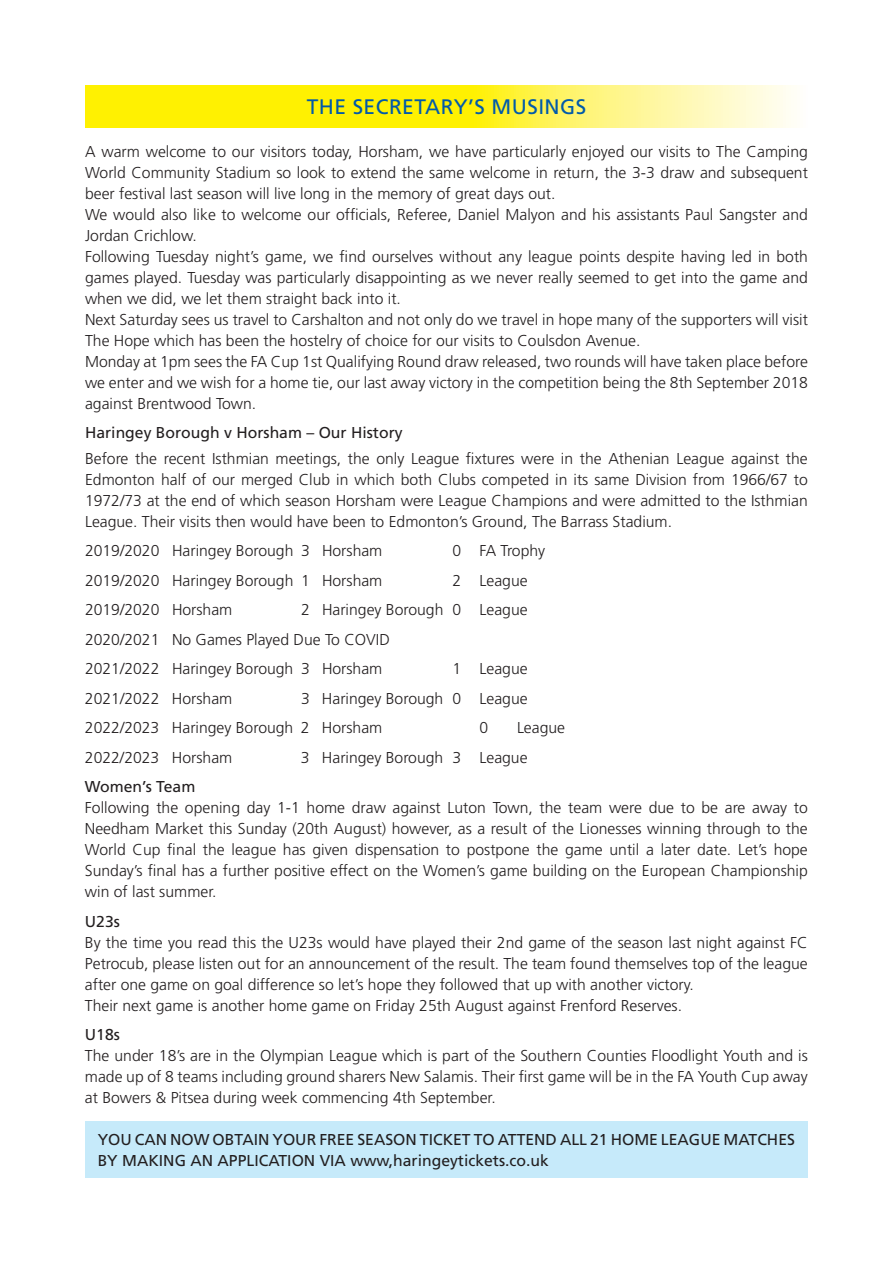
<style>
.page{position:relative;width:893px;height:1263px;background:#fff}
.page>*{position:absolute;margin:0;border:0;box-sizing:border-box;transform-origin:0 0}
.t1{font:21px "Frutiger";letter-spacing:.02em;color:#015aaa}
.t2{font:300 15.75px/21px "Frutiger CE";color:#231f20}
.t3{font:15.75px/21px "Frutiger";color:#231f20}
.t4{font:15.75px "Frutiger CE";color:#231f20}
</style>
<div class="page">
<div style="left:85px;top:1121px;width:723px;height:57px;background:#c6eafa"></div>
<svg style="left:85px;top:85px;width:706px;height:43px;background:#fff33f"></svg>
<h1 class="t1" style="left:307px;top:94px;width:281px">THE SECRETARY’S MUSINGS</h1>
<p class="t2" style="left:85px;top:141px;width:724px">A warm welcome to our visitors today, Horsham, we have particularly enjoyed our visits to The Camping World Community Stadium so look to extend the same welcome in return, the 3-3 draw and subsequent beer festival last season will live long in the memory of great days out.<br>We would also like to welcome our officials, Referee, Daniel Malyon and his assistants Paul Sangster and Jordan Crichlow.<br>Following Tuesday night’s game, we find ourselves without any league points despite having led in both games played. Tuesday was particularly disappointing as we never really seemed to get into the game and when we did, we let them straight back into it.<br>Next Saturday sees us travel to Carshalton and not only do we travel in hope many of the supporters will visit The Hope which has been the hostelry of choice for our visits to Coulsdon Avenue.<br>Monday at 1pm sees the FA Cup 1st Qualifying Round draw released, two rounds will have taken place before we enter and we wish for a home tie, our last away victory in the competition being the 8th September 2018 against Brentwood Town.</p>
<p class="t4" style="left:85px;top:424px;width:319px">Haringey Borough v Horsham – Our History</p>
<p class="t2" style="left:85px;top:447px;width:724px;text-align:justify">Before the recent Isthmian meetings, the only League fixtures were in the Athenian League against the Edmonton half of our merged Club in which both Clubs competed in its same Division from 1966/67 to 1972/73 at the end of which season Horsham were League Champions and were admitted to the Isthmian League. Their visits then would have been to Edmonton’s Ground, The Barrass Stadium.</p>
<p class="t2" style="left:85px;top:540px;width:299px">2019/2020 Haringey Borough 3 Horsham</p>
<p class="t2" style="left:453px;top:540px;width:94px">0 FA Trophy</p>
<p class="t2" style="left:85px;top:569px;width:299px">2019/2020 Haringey Borough 1 Horsham</p>
<p class="t2" style="left:453px;top:569px;width:77px">2 League</p>
<p class="t2" style="left:85px;top:599px;width:149px">2019/2020 Horsham</p>
<p class="t2" style="left:85px;top:595px;width:444px;line-height:29.5px;text-indent:216px">2 Haringey Borough 0 League<br>2020/2021 No Games Played Due To COVID<br>2021/2022 Haringey Borough 3 Horsham</p>
<p class="t2" style="left:452px;top:658px;width:77px">1 League</p>
<p class="t2" style="left:85px;top:683px;width:444px;line-height:29.5px;text-indent:216px">3 Haringey Borough 0 League<br>2022/2023 Haringey Borough 2 Horsham</p>
<p class="t2" style="left:85px;top:687px;width:149px">2021/2022 Horsham</p>
<p class="t2" style="left:479px;top:717px;width:10px">0</p>
<p class="t2" style="left:517px;top:717px;width:50px">League</p>
<p class="t2" style="left:85px;top:746px;width:149px">2022/2023 Horsham</p>
<p class="t2" style="left:301px;top:746px;width:228px">3 Haringey Borough 3 League</p>
<p class="t3" style="left:85px;top:776px;width:112px">Women’s Team</p>
<p class="t2" style="left:85px;top:797px;width:724px;text-align:justify">Following the opening day 1-1 home draw against Luton Town, the team were due to be are away to Needham Market this Sunday (20th August) however, as a result of the Lionesses winning through to the World Cup final the league has given dispensation to postpone the game until a later date. Let’s hope Sunday’s final has a further positive effect on the Women’s game building on the European Championship win of last summer.</p>
<p class="t3" style="left:85px;top:910px;width:37px">U23s</p>
<p class="t2" style="left:85px;top:931px;width:724px">By the time you read this the U23s would have played their 2nd game of the season last night against FC Petrocub, please listen out for an announcement of the result. The team found themselves top of the league after one game on goal difference so let’s hope they followed that up with another victory.<br>Their next game is another home game on Friday 25th August against Frenford Reserves.</p>
<p class="t3" style="left:85px;top:1024px;width:37px">U18s</p>
<p class="t2" style="left:85px;top:1045px;width:724px;text-align:justify">The under 18’s are in the Olympian League which is part of the Southern Counties Floodlight Youth and is made up of 8 teams including ground sharers New Salamis. Their first game will be in the FA Youth Cup away at Bowers &amp; Pitsea during week commencing 4th September.</p>
<p class="t3" style="left:98px;top:1129px;width:699px">YOU CAN NOW OBTAIN YOUR FREE SEASON TICKET TO ATTEND ALL 21 HOME LEAGUE MATCHES<br>BY MAKING AN APPLICATION VIA www,haringeytickets.co.uk</p>
</div>
